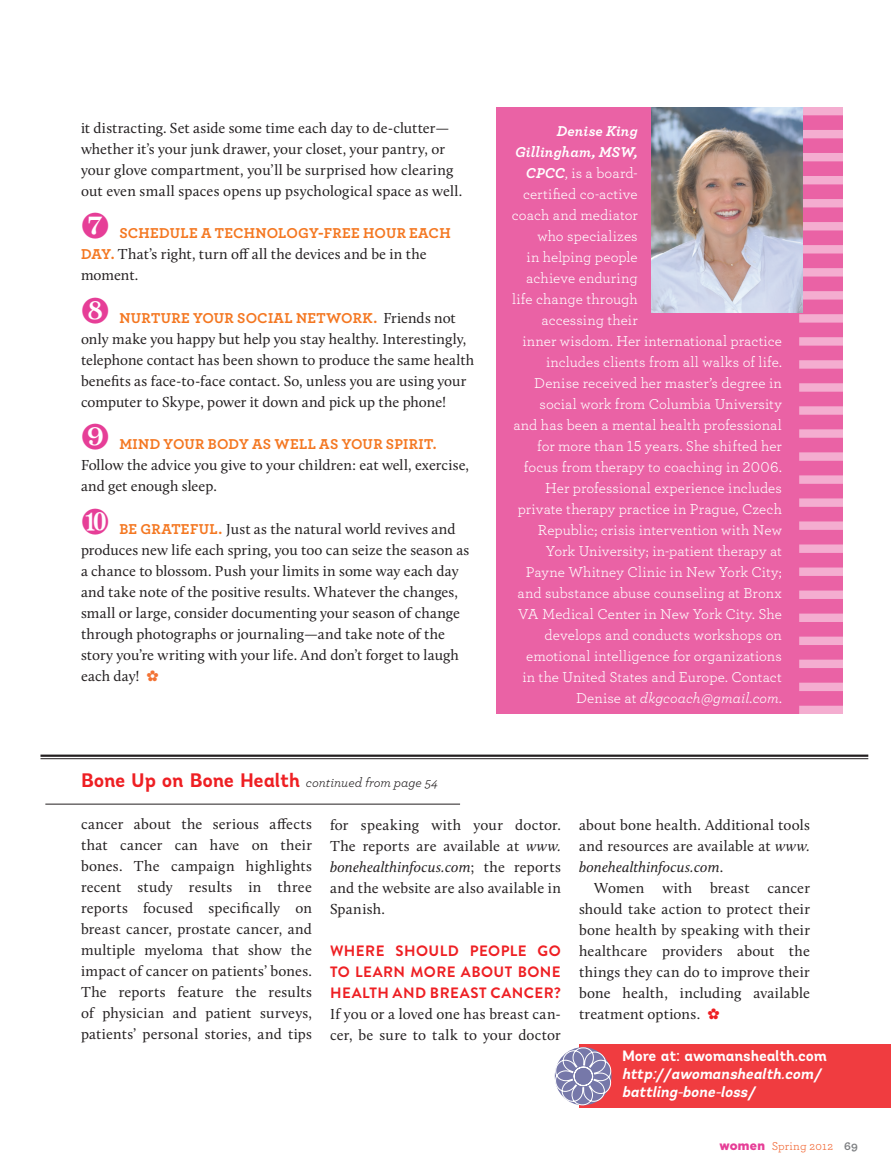
<style>
.page{position:relative;width:891px;height:1175px;background:#fff}
.page>*{position:absolute;margin:0;border:0;box-sizing:border-box;transform-origin:0 0}
.Body_1{font:15px/21px "Calluna";letter-spacing:.005em;color:#231f20}
.Plain_Text{font:15px "Archer Book LF";letter-spacing:.005em;color:#fff}
.t1{font:700 15px/21px "Brandon Grotesque";letter-spacing:.03em;color:#ee1f23;text-align:justify}
.t2{font:italic 700 15px "Andes";color:#fff}
.Plain_Text-2{font:15px "Archer Book LF Italic";letter-spacing:.005em;color:#fff}
.Plain_Text-3{font:italic 700 15px "Archer";letter-spacing:.005em;color:#fff}
.t3{font:700 15px "Andes";letter-spacing:-.01em;color:#fff}
.t4{font:italic 13.5px "Archer";color:#231f20}
.t5{font:12px "Archer";letter-spacing:.015em;color:#f26430}
.s1{font-family:"Archer";font-weight:700;color:#f47721}
.s2{color:#f37335}
.s3{font-family:"Andes";font-weight:700;font-style:normal;font-size:19.5px;color:#ee1f23}
.s4{font-family:"Archer";font-weight:700;font-style:italic}
.s5{font-family:"Archer Book LF"}
.s6{font-style:italic}
.s7{color:#ee1f23}
.s8{font-family:"Gotham";font-weight:900;color:#e63e97}
.s9{font-weight:700;color:#7c7e81}
</style>
<div class="page">
<div style="left:496px;top:107px;width:346px;height:607px;background:#ea62a5"></div>
<div style="left:799px;top:107px;width:45px;height:8px;background:#f4add0"></div>
<div style="left:799px;top:130px;width:45px;height:8px;background:#f4add0"></div>
<div style="left:799px;top:153px;width:45px;height:8px;background:#f4add0"></div>
<div style="left:799px;top:176px;width:45px;height:8px;background:#f4add0"></div>
<div style="left:799px;top:199px;width:45px;height:8px;background:#f4add0"></div>
<div style="left:799px;top:222px;width:45px;height:8px;background:#f4add0"></div>
<div style="left:799px;top:245px;width:45px;height:8px;background:#f4add0"></div>
<div style="left:799px;top:268px;width:45px;height:8px;background:#f4add0"></div>
<div style="left:799px;top:291px;width:45px;height:8px;background:#f4add0"></div>
<div style="left:799px;top:314px;width:45px;height:8px;background:#f4add0"></div>
<div style="left:799px;top:337px;width:45px;height:8px;background:#f4add0"></div>
<div style="left:799px;top:360px;width:45px;height:9px;background:#f4add0"></div>
<div style="left:799px;top:383px;width:45px;height:9px;background:#f4add0"></div>
<div style="left:799px;top:406px;width:45px;height:9px;background:#f4add0"></div>
<div style="left:799px;top:429px;width:45px;height:9px;background:#f4add0"></div>
<div style="left:799px;top:452px;width:45px;height:9px;background:#f4add0"></div>
<div style="left:799px;top:475px;width:45px;height:9px;background:#f4add0"></div>
<div style="left:799px;top:498px;width:45px;height:9px;background:#f4add0"></div>
<div style="left:799px;top:521px;width:45px;height:9px;background:#f4add0"></div>
<div style="left:799px;top:544px;width:45px;height:9px;background:#f4add0"></div>
<div style="left:799px;top:567px;width:45px;height:9px;background:#f4add0"></div>
<div style="left:799px;top:590px;width:45px;height:9px;background:#f4add0"></div>
<div style="left:799px;top:613px;width:45px;height:9px;background:#f4add0"></div>
<div style="left:799px;top:636px;width:45px;height:9px;background:#f4add0"></div>
<div style="left:799px;top:659px;width:45px;height:9px;background:#f4add0"></div>
<div style="left:799px;top:682px;width:45px;height:9px;background:#f4add0"></div>
<div style="left:799px;top:705px;width:45px;height:9px;background:#f4add0"></div>
<img style="left:651px;top:107px;width:152px;height:205px">
<hr style="left:40px;top:754px;width:828px;height:3px;background:#231f20">
<hr style="left:40px;top:758px;width:828px;height:1px;background:#231f20">
<hr style="left:45px;top:803px;width:415px;height:1px;background:#231f20">
<div style="left:579px;top:1044px;width:312px;height:64px;background:#f03c40"></div>
<svg style="left:555px;top:1047px;width:56px;height:58px"></svg>
<p class="Body_1" style="left:81px;top:117px;width:383px">it distracting. Set aside some time each day to de-clutter— whether it’s your junk drawer, your closet, your pantry, or your glove compartment, you’ll be surprised how clearing out even small spaces opens up psychological space as well.</p>
<p class="Body_1" style="left:81px;top:222px;width:371px;text-indent:38px"><span class="s1">SCHEDULE A TECHNOLOGY-FREE HOUR EACH<br>DAY.</span> That’s right, turn off all the devices and be in the moment.</p>
<p class="Body_1" style="left:81px;top:307px;width:395px;text-indent:38px"><span class="s1">NURTURE YOUR SOCIAL NETWORK.</span> Friends not only make you happy but help you stay healthy. Interestingly, telephone contact has been shown to produce the same health benefits as face-to-face contact. So, unless you are using your computer to Skype, power it down and pick up the phone!</p>
<p class="Body_1" style="left:81px;top:433px;width:390px;text-indent:38px"><span class="s1">MIND YOUR BODY AS WELL AS YOUR SPIRIT.<br></span>Follow the advice you give to your children: eat well, exercise, and get enough sleep.</p>
<p class="Body_1" style="left:81px;top:518px;width:390px;text-indent:38px"><span class="s1">BE GRATEFUL.</span> Just as the natural world revives and produces new life each spring, you too can seize the season as a chance to blossom. Push your limits in some way each day and take note of the positive results. Whatever the changes, small or large, consider documenting your season of change through photographs or journaling—and take note of the story you’re writing with your life. And don’t forget to laugh each day! <span class="s2">✿</span></p>
<p class="t4" style="left:81px;top:773px;width:359px"><span class="s3">Bone Up on Bone Health</span> continued from page 54</p>
<p class="Plain_Text-3" style="left:557px;top:122px;width:82px">Denise King</p>
<p class="Plain_Text-3" style="left:515px;top:143px;width:124px">Gillingham, MSW,</p>
<p class="Plain_Text" style="left:526px;top:164px;width:113px"><span class="s4">CPCC</span>, is a board-</p>
<p class="Plain_Text" style="left:523px;top:185px;width:116px">certified co-active</p>
<p class="Plain_Text" style="left:512px;top:206px;width:127px">coach and mediator</p>
<p class="Plain_Text" style="left:538px;top:227px;width:102px">who specializes</p>
<p class="Plain_Text" style="left:527px;top:248px;width:113px">in helping people</p>
<p class="Plain_Text" style="left:526px;top:269px;width:113px">achieve enduring</p>
<p class="Plain_Text" style="left:512px;top:290px;width:127px">life change through</p>
<p class="Plain_Text" style="left:541px;top:311px;width:98px">accessing their</p>
<p class="Plain_Text" style="left:522px;top:332px;width:261px">inner wisdom. Her international practice</p>
<p class="Plain_Text" style="left:546px;top:353px;width:237px">includes clients from all walks of life.</p>
<p class="Plain_Text" style="left:534px;top:374px;width:249px">Denise received her master’s degree in</p>
<p class="Plain_Text" style="left:540px;top:395px;width:244px">social work from Columbia University</p>
<p class="Plain_Text" style="left:513px;top:416px;width:270px">and has been a mental health professional</p>
<p class="Plain_Text" style="left:537px;top:437px;width:246px">for more than 15 years. She shifted her</p>
<p class="Plain_Text" style="left:524px;top:458px;width:259px">focus from therapy to coaching in 2006.</p>
<p class="Plain_Text" style="left:545px;top:479px;width:238px">Her professional experience includes</p>
<p class="Plain_Text" style="left:518px;top:500px;width:266px">private therapy practice in Prague, Czech</p>
<p class="Plain_Text" style="left:538px;top:521px;width:246px">Republic; crisis intervention with New</p>
<p class="Plain_Text" style="left:546px;top:542px;width:237px">York University; in-patient therapy at</p>
<p class="Plain_Text" style="left:526px;top:563px;width:258px">Payne Whitney Clinic in New York City;</p>
<p class="Plain_Text" style="left:518px;top:584px;width:266px">and substance abuse counseling at Bronx</p>
<p class="Plain_Text" style="left:518px;top:605px;width:265px">VA Medical Center in New York City. She</p>
<p class="Plain_Text" style="left:545px;top:626px;width:239px">develops and conducts workshops on</p>
<p class="Plain_Text" style="left:526px;top:647px;width:257px">emotional intelligence for organizations</p>
<p class="Plain_Text" style="left:522px;top:668px;width:261px">in the United States and Europe. Contact</p>
<p class="Plain_Text-2" style="left:576px;top:689px;width:207px"><span class="s5">Denise at</span> dkgcoach@gmail.com<span class="s5">.</span></p>
<p class="Body_1" style="left:81px;top:813px;width:233px;text-align:justify">cancer about the serious affects that cancer can have on their bones. The campaign highlights recent study results in three reports focused specifically on breast cancer, prostate cancer, and multiple myeloma that show the impact of cancer on patients’ bones.<br>The reports feature the results of physician and patient surveys, patients’ personal stories, and tips</p>
<p class="Body_1" style="left:330px;top:814px;width:233px;text-align:justify">for speaking with your doctor.<br>The reports are available at <span class="s6">www. bonehealthinfocus.com</span>; the reports and the website are also available in Spanish.</p>
<p class="t1" style="left:330px;top:940px;width:232px">WHERE SHOULD PEOPLE GO TO LEARN MORE ABOUT BONE HEALTH AND BREAST CANCER?</p>
<p class="Body_1" style="left:330px;top:1003px;width:233px">If you or a loved one has breast can&shy;cer, be sure to talk to your doctor</p>
<p class="Body_1" style="left:579px;top:814px;width:232px;text-align:justify">about bone health. Additional tools and resources are available at <span class="s6">www. bonehealthinfocus.com</span>.</p>
<p class="Body_1" style="left:579px;top:877px;width:233px;text-align:justify;text-indent:15px">Women with breast cancer should take action to protect their bone health by speaking with their healthcare providers about the things they can do to improve their bone health, including available treatment options. <span class="s7">✿</span></p>
<p class="t3" style="left:622px;top:1046px;width:207px">More at: awomanshealth.com</p>
<p class="t2" style="left:622px;top:1064px;width:204px">http://awomanshealth.com/</p>
<p class="t2" style="left:622px;top:1082px;width:139px">battling-bone-loss/</p>
<p class="t5" style="left:720px;top:1138px;width:140px"><span class="s8">women</span> Spring 2012 <span class="s9">69</span></p>
</div>
